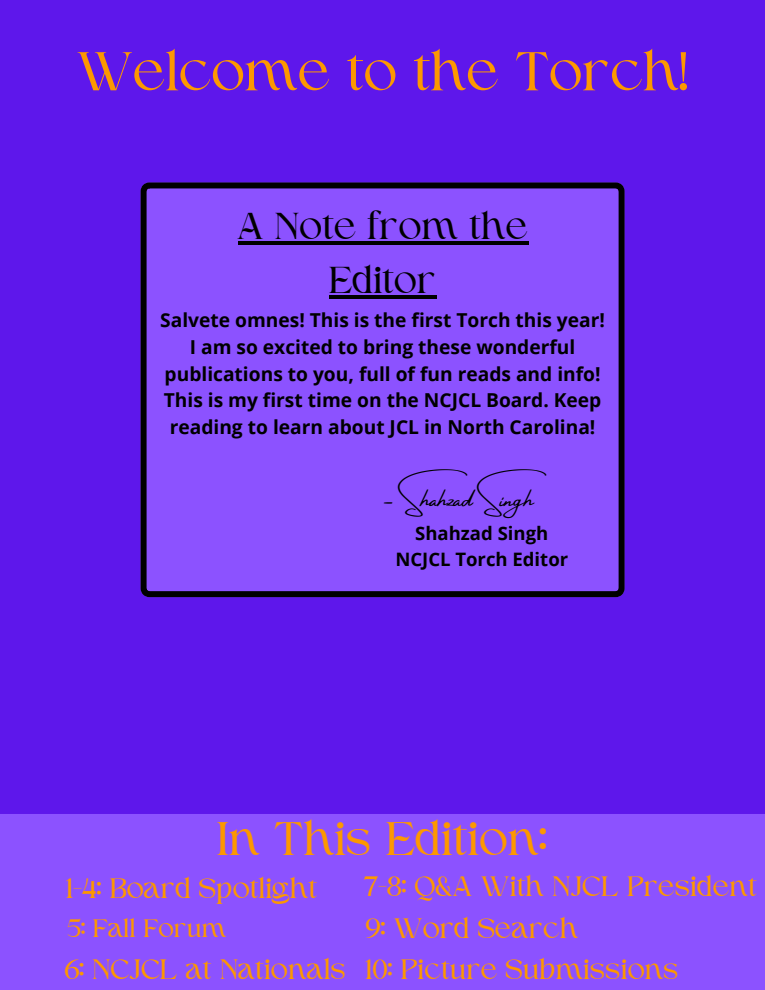
<style>
.page{position:relative;width:765px;height:990px;background:#5e17eb}
.page>*{position:absolute;margin:0;border:0;box-sizing:border-box;transform-origin:0 0}
.t1{font:55.72px "Higuen";color:#fd9800}
.t2{font:48px "Higuen";color:#fd9800}
.t3{font:38.28px/53.4px "Higuen";color:#000;text-align:center}
.t4{font:28.68px/41.6px "Higuen";color:#fd9800}
.t5{font:25.8px "Higuen";color:#fd9800}
.t6{font:25.24px "Amsterdam Four";color:#000}
.t7{font:700 19.2px/26.7px "Open Sans";color:#000;text-align:center}
.t8{font:700 18.52px/25.6px "Open Sans";color:#000;text-align:center}
</style>
<div class="page">
<div style="left:141px;top:182px;width:484px;height:415px;background:#8c52ff"></div>
<div style="left:0;top:814px;width:765px;height:176px;background:#8c52ff"></div>
<hr style="left:238px;top:241px;width:291px;height:4px;background:#000">
<hr style="left:329px;top:295px;width:108px;height:4px;background:#000">
<h1 class="t1" style="left:78px;top:49px;width:613px">Welcome to the Torch!</h1>
<h3 class="t3" style="left:238px;top:203px;width:292px">A Note from the<br>Editor</h3>
<p class="t7" style="left:160px;top:306px;width:446px">Salvete omnes! This is the first Torch this year!<br>I am so excited to bring these wonderful publications to you, full of fun reads and info!<br>This is my first time on the NCJCL Board. Keep reading to learn about JCL in North Carolina!</p>
<h3 class="t6" style="left:383px;top:486px;width:171px">- Shahzad Singh</h3>
<p class="t8" style="left:395px;top:520px;width:174px">Shahzad Singh<br>NCJCL Torch Editor</p>
<h2 class="t2" style="left:218px;top:819px;width:332px">In This Edition:</h2>
<h3 class="t4" style="left:67px;top:870px;width:253px">1-4: Board Spotlight</h3>
<h3 class="t5" style="left:68px;top:918px;width:160px">5: Fall Forum</h3>
<h3 class="t4" style="left:65px;top:952px;width:283px">6: NCJCL at Nationals</h3>
<h3 class="t4" style="left:364px;top:868px;width:395px">7-8: Q&amp;A With NJCL President<br>9: Word Search<br>10: Picture Submissions</h3>
</div>
